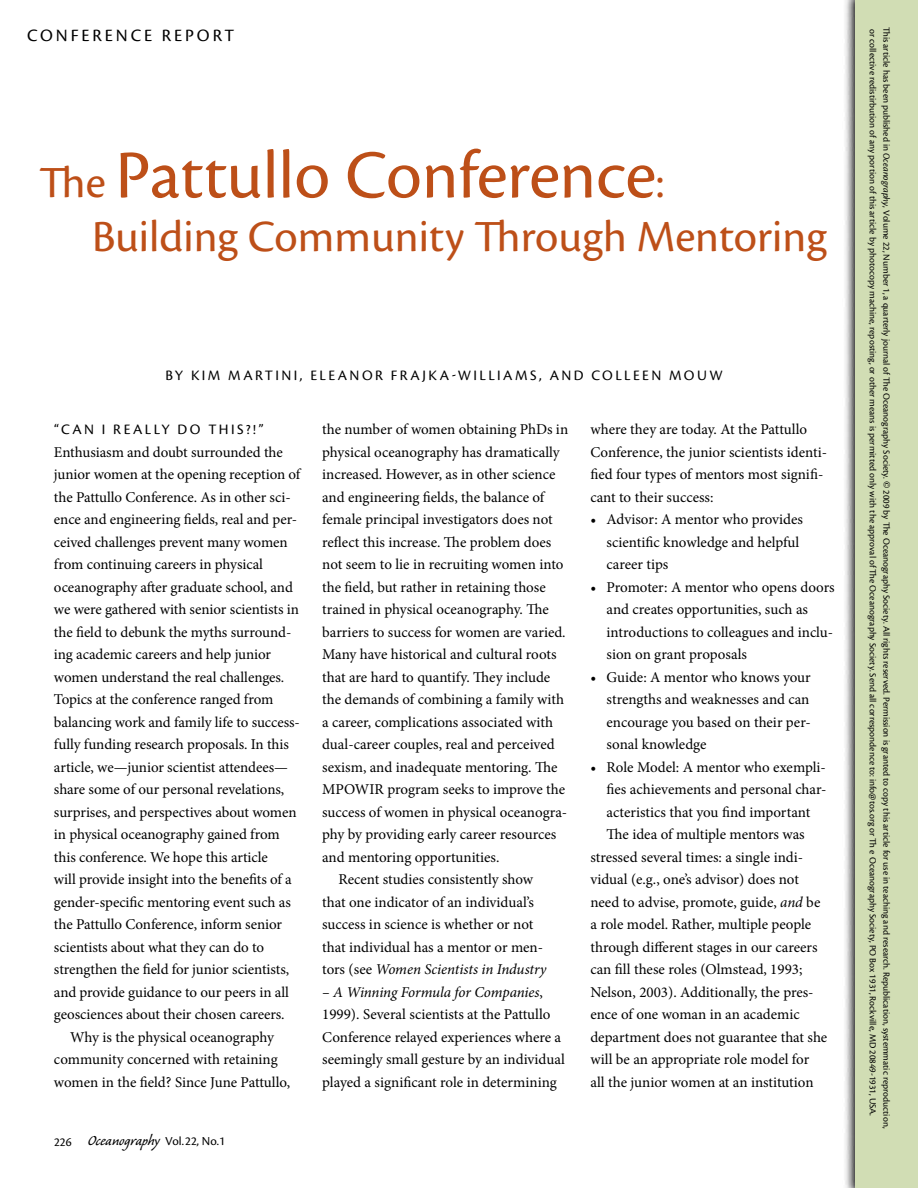
<style>
.page{position:relative;width:918px;height:1188px;background:#fff}
.page>*{position:absolute;margin:0;border:0;box-sizing:border-box;transform-origin:0 0}
.t1{font:70.95px "Cronos Pro";letter-spacing:-.005em;color:#bd4f18}
.t2{font:46.35px "Cronos Pro";color:#bd4f18}
.t3{font:18px "Cronos Pro";letter-spacing:.165em;color:#000}
.t4{font:15px/22.5px "Minion Pro";letter-spacing:-.005em;color:#000}
.t5{font:15px "Cronos Pro";letter-spacing:.16em;color:#000}
.t6{font:italic 15px "Minion Pro";letter-spacing:-.005em;color:#000}
.t7{font:12.75px "Cronos Pro";color:#000}
.t8{font:9.75px/13.5px "Cronos Pro";color:#000}
.s1{font-size:46.35px}
.s2{font-family:"Caliban";font-size:18px}
.s3{font-style:normal}
.s4{font-style:italic}
.s5{font-family:"Minion Pro";font-weight:600;font-size:10.5px}
</style>
<div class="page">
<svg style="left:845px;top:0;width:10px;height:1188px"></svg>
<div style="left:855px;top:0;width:63px;height:1188px;background:#d1ddb4"></div>
<p class="t3" style="left:27px;top:25px;width:209px">CONFERENC E REPORT</p>
<h1 class="t1" style="left:39px;top:134px;width:626px"><span class="s1">THE</span> PATTULLO CONFERENCE<span class="s1">:</span></h1>
<h2 class="t2" style="left:92px;top:210px;width:736px">BUILDING COMMUNITY THROUGH MENTORING</h2>
<p class="t5" style="left:165px;top:367px;width:555px">BY KI M MARTINI , ELEAN OR FRAJK A-WI LLI AMS, AND COLLEEN MOUW</p>
<p class="t5" style="left:54px;top:421px;width:211px">“CAN I REALLY DO THI S?!”</p>
<p class="t4" style="left:54px;top:441px;width:230px">Enthusiasm and doubt surrounded the</p>
<p class="t4" style="left:54px;top:463px;width:248px">junior women at the opening reception of</p>
<p class="t4" style="left:54px;top:486px;width:238px">the Pattullo Conference. As in other sci-</p>
<p class="t4" style="left:54px;top:508px;width:245px">ence and engineering fields, real and per-</p>
<p class="t4" style="left:54px;top:531px;width:235px">ceived challenges prevent many women</p>
<p class="t4" style="left:54px;top:553px;width:211px">from continuing careers in physical</p>
<p class="t4" style="left:54px;top:576px;width:240px">oceanography after graduate school, and</p>
<p class="t4" style="left:54px;top:598px;width:246px">we were gathered with senior scientists in</p>
<p class="t4" style="left:54px;top:621px;width:239px">the field to debunk the myths surround-</p>
<p class="t4" style="left:54px;top:643px;width:219px">ing academic careers and help junior</p>
<p class="t4" style="left:54px;top:666px;width:232px">women understand the real challenges.</p>
<p class="t4" style="left:54px;top:688px;width:221px">Topics at the conference ranged from</p>
<p class="t4" style="left:54px;top:711px;width:247px">balancing work and family life to success-</p>
<p class="t4" style="left:54px;top:733px;width:236px">fully funding research proposals. In this</p>
<p class="t4" style="left:54px;top:756px;width:235px">article, we—junior scientist attendees—</p>
<p class="t4" style="left:54px;top:778px;width:232px">share some of our personal revelations,</p>
<p class="t4" style="left:54px;top:801px;width:244px">surprises, and perspectives about women</p>
<p class="t4" style="left:54px;top:823px;width:227px">in physical oceanography gained from</p>
<p class="t4" style="left:54px;top:846px;width:215px">this conference. We hope this article</p>
<p class="t4" style="left:54px;top:868px;width:239px">will provide insight into the benefits of a</p>
<p class="t4" style="left:54px;top:891px;width:238px">gender-specific mentoring event such as</p>
<p class="t4" style="left:54px;top:913px;width:230px">the Pattullo Conference, inform senior</p>
<p class="t4" style="left:54px;top:936px;width:212px">scientists about what they can do to</p>
<p class="t4" style="left:54px;top:958px;width:237px">strengthen the field for junior scientists,</p>
<p class="t4" style="left:54px;top:981px;width:236px">and provide guidance to our peers in all</p>
<p class="t4" style="left:54px;top:1003px;width:232px">geosciences about their chosen careers.</p>
<p class="t4" style="left:70px;top:1026px;width:205px">Why is the physical oceanography</p>
<p class="t4" style="left:54px;top:1048px;width:225px">community concerned with retaining</p>
<p class="t4" style="left:54px;top:1071px;width:238px">women in the field? Since June Pattullo,</p>
<p class="t7" style="left:54px;top:1134px;width:172px">226 <span class="s2">Oceanography</span> VOL.22, NO.1</p>
<p class="t4" style="left:322px;top:418px;width:248px">the number of women obtaining PhDs in</p>
<p class="t4" style="left:322px;top:441px;width:239px">physical oceanography has dramatically</p>
<p class="t4" style="left:322px;top:463px;width:235px">increased. However, as in other science</p>
<p class="t4" style="left:322px;top:486px;width:224px">and engineering fields, the balance of</p>
<p class="t4" style="left:322px;top:508px;width:232px">female principal investigators does not</p>
<p class="t4" style="left:322px;top:531px;width:231px">reflect this increase. The problem does</p>
<p class="t4" style="left:322px;top:553px;width:243px">not seem to lie in recruiting women into</p>
<p class="t4" style="left:322px;top:576px;width:225px">the field, but rather in retaining those</p>
<p class="t4" style="left:322px;top:598px;width:228px">trained in physical oceanography. The</p>
<p class="t4" style="left:322px;top:621px;width:245px">barriers to success for women are varied.</p>
<p class="t4" style="left:322px;top:643px;width:236px">Many have historical and cultural roots</p>
<p class="t4" style="left:322px;top:666px;width:230px">that are hard to quantify. They include</p>
<p class="t4" style="left:322px;top:688px;width:243px">the demands of combining a family with</p>
<p class="t4" style="left:322px;top:711px;width:232px">a career, complications associated with</p>
<p class="t4" style="left:322px;top:733px;width:234px">dual-career couples, real and perceived</p>
<p class="t4" style="left:322px;top:756px;width:237px">sexism, and inadequate mentoring. The</p>
<p class="t4" style="left:322px;top:778px;width:245px">MPOWIR program seeks to improve the</p>
<p class="t4" style="left:322px;top:801px;width:247px">success of women in physical oceanogra-</p>
<p class="t4" style="left:322px;top:823px;width:236px">phy by providing early career resources</p>
<p class="t4" style="left:322px;top:846px;width:179px">and mentoring opportunities.</p>
<p class="t4" style="left:338px;top:868px;width:196px">Recent studies consistently show</p>
<p class="t4" style="left:322px;top:891px;width:213px">that one indicator of an individual’s</p>
<p class="t4" style="left:322px;top:913px;width:213px">success in science is whether or not</p>
<p class="t4" style="left:322px;top:936px;width:222px">that individual has a mentor or men-</p>
<p class="t6" style="left:322px;top:959px;width:226px"><span class="s3">tors (see</span> Women Scientists in Industry</p>
<p class="t4" style="left:322px;top:981px;width:244px"><span class="s4">– A Winning Formula for Companies</span>, 1999). Several scientists at the Pattullo Conference relayed experiences where a seemingly small gesture by an individual played a significant role in determining</p>
<p class="t4" style="left:590px;top:418px;width:238px">where they are today. At the Pattullo Conference, the junior scientists identi&shy;fied four types of mentors most signifi&shy;cant to their success:</p>
<p class="t4" style="left:607px;top:508px;width:198px;text-indent:-16px">• Advisor: A mentor who provides scientific knowledge and helpful career tips</p>
<p class="t4" style="left:607px;top:576px;width:230px;text-indent:-16px">• Promoter: A mentor who opens doors and creates opportunities, such as introductions to colleagues and inclu&shy;sion on grant proposals</p>
<p class="t4" style="left:607px;top:666px;width:206px;text-align:justify;text-indent:-16px">• Guide: A mentor who knows your strengths and weaknesses and can encourage you based on their per&shy;sonal knowledge</p>
<p class="t4" style="left:590px;top:756px;width:237px">• Role Model: A mentor who exempli-</p>
<p class="t4" style="left:607px;top:778px;width:221px">fies achievements and personal char-</p>
<p class="t4" style="left:607px;top:801px;width:205px">acteristics that you find important</p>
<p class="t4" style="left:607px;top:823px;width:200px">The idea of multiple mentors was</p>
<p class="t4" style="left:590px;top:846px;width:214px">stressed several times: a single indi-</p>
<p class="t4" style="left:590px;top:868px;width:210px">vidual (e.g., one’s advisor) does not</p>
<p class="t4" style="left:590px;top:891px;width:232px">need to advise, promote, guide, <span class="s4">and</span> be</p>
<p class="t4" style="left:590px;top:913px;width:222px">a role model. Rather, multiple people</p>
<p class="t4" style="left:590px;top:936px;width:229px">through different stages in our careers</p>
<p class="t4" style="left:590px;top:958px;width:214px">can fill these roles (Olmstead, 1993;</p>
<p class="t4" style="left:590px;top:981px;width:225px">Nelson, 2003). Additionally, the pres-</p>
<p class="t4" style="left:590px;top:1003px;width:211px">ence of one woman in an academic</p>
<p class="t4" style="left:590px;top:1026px;width:238px">department does not guarantee that she</p>
<p class="t4" style="left:590px;top:1048px;width:220px">will be an appropriate role model for</p>
<p class="t4" style="left:590px;top:1071px;width:225px">all the junior women at an institution</p>
<p class="t8" style="left:893px;top:27px;width:1103px;rotate:90deg">THIS ARTICLE HAS BEEN PUBLISHED IN <span class="s4">Oceanography</span>, VOLUME 22, NUMBER 1, A QUARTERLY JOURNAL OF THE OCEANOGRAPHY SOCIETY. <span class="s5">©</span> 2009 BY THE OCEANOGRAPHY SOCIETY. ALL RIGHTS RESERVED. PERMISSION IS GRANTED TO COPY THIS ARTICLE FOR USE IN TEACHING AND RESEARCH. REPUBLICATION, SYSTEMMATIC REPRODUCTION,<br>OR COLLECTIVE REDISTIRBUTION OF ANY PORTION OF THIS ARTICLE BY PHOTOCOPY MACHINE, REPOSTING, OR OTHER MEANS IS PERMITTED ONLY WITH THE APPROVAL OF THE OCEANOGRAPHY SOCIETY. SEND ALL CORRESPONDENCE TO: INFO@TOS.ORG OR TH E OCEANOGRAPHY SOCIETY, PO BOX 1931, ROCKVILLE, MD 20849-1931, USA.</p>
</div>
